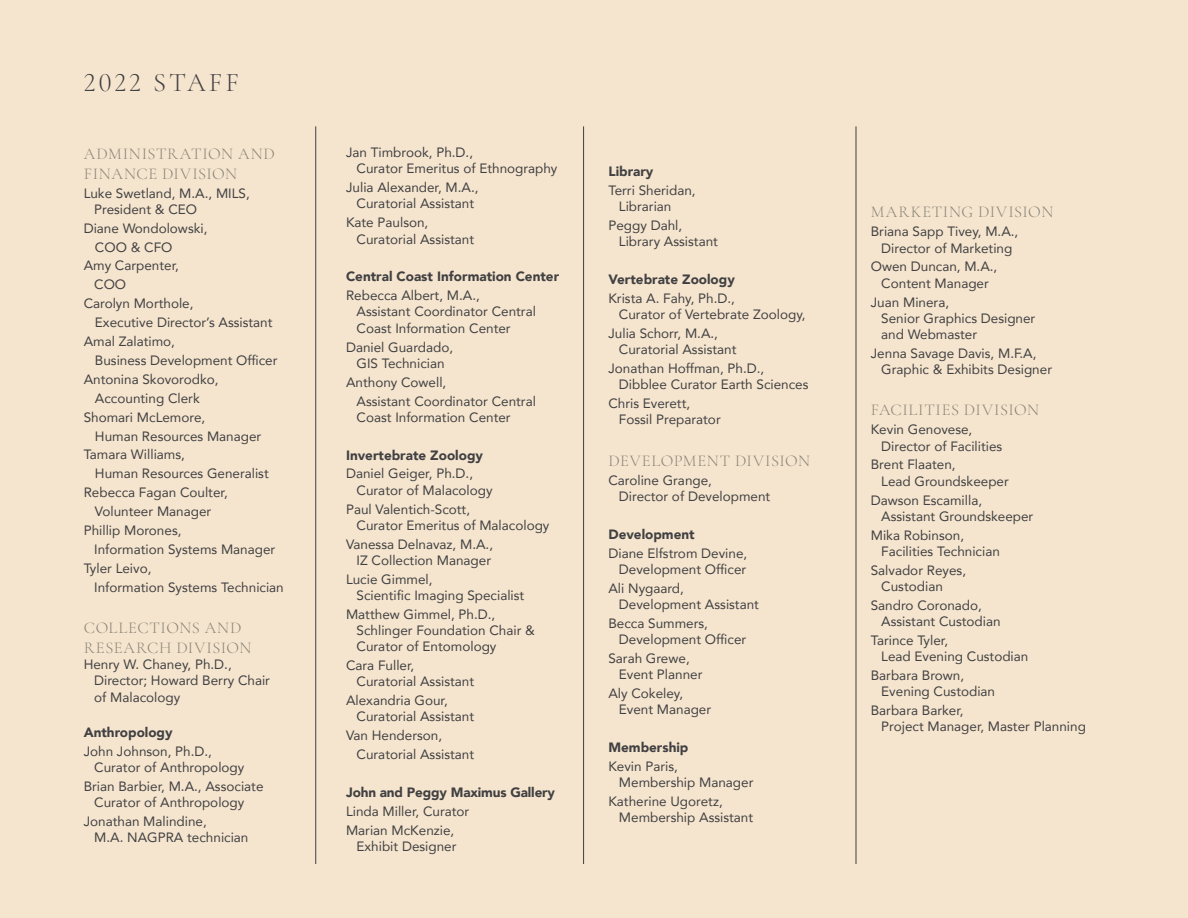
<style>
.page{position:relative;width:1188px;height:918px;background:#f5e5ce}
.page>*{position:absolute;margin:0;border:0;box-sizing:border-box;transform-origin:0 0}
.t1{font:300 26.85px "Cormorant Garamond";letter-spacing:.1em;color:#414042}
.t2{font:300 16.5px/19.8px "Cormorant Garamond";letter-spacing:.035em;color:#898176}
.t3{font:13.5px/16.2px "Avenir";color:#414042}
.t4{font:900 13.5px "Avenir";color:#414042}
</style>
<div class="page">
<hr style="left:315px;top:126px;width:1px;height:738px;background:#414042">
<hr style="left:583px;top:126px;width:1px;height:738px;background:#414042">
<hr style="left:856px;top:126px;width:1px;height:738px;background:#414042">
<h1 class="t1" style="left:84px;top:66px;width:157px">2022 STAFF</h1>
<p class="t2" style="left:84px;top:144px;width:193px">ADMINISTRATION AND<br>FINANCE DIVISION</p>
<p class="t3" style="left:94px;top:184px;width:157px;text-indent:-11px">Luke Swetland, M.A., MILS,<br>President &amp; CEO</p>
<p class="t3" style="left:84px;top:220px;width:125px">Diane Wondolowski,</p>
<p class="t3" style="left:95px;top:238px;width:79px">COO &amp; CFO</p>
<p class="t3" style="left:84px;top:257px;width:97px">Amy Carpenter,</p>
<p class="t3" style="left:94px;top:276px;width:34px">COO</p>
<p class="t3" style="left:84px;top:295px;width:111px">Carolyn Morthole,</p>
<p class="t3" style="left:95px;top:314px;width:179px">Executive Director’s Assistant</p>
<p class="t3" style="left:84px;top:333px;width:93px">Amal Zalatimo,</p>
<p class="t3" style="left:95px;top:352px;width:184px">Business Development Officer</p>
<p class="t3" style="left:84px;top:371px;width:136px">Antonina Skovorodko,</p>
<p class="t3" style="left:95px;top:390px;width:106px">Accounting Clerk</p>
<p class="t3" style="left:84px;top:409px;width:123px">Shomari McLemore,</p>
<p class="t3" style="left:95px;top:427px;width:168px">Human Resources Manager</p>
<p class="t3" style="left:84px;top:446px;width:103px">Tamara Williams,</p>
<p class="t3" style="left:95px;top:465px;width:175px">Human Resources Generalist</p>
<p class="t3" style="left:84px;top:484px;width:146px">Rebecca Fagan Coulter,</p>
<p class="t3" style="left:95px;top:503px;width:118px">Volunteer Manager</p>
<p class="t3" style="left:84px;top:522px;width:99px">Phillip Morones,</p>
<p class="t3" style="left:94px;top:541px;width:183px">Information Systems Manager</p>
<p class="t3" style="left:84px;top:560px;width:69px">Tyler Leivo,</p>
<p class="t3" style="left:94px;top:579px;width:191px">Information Systems Technician</p>
<p class="t2" style="left:84px;top:618px;width:169px">COLLECTIONS AND<br>RESEARCH DIVISION</p>
<p class="t3" style="left:94px;top:656px;width:177px;text-indent:-11px">Henry W. Chaney, Ph.D.,<br>Director; Howard Berry Chair of Malacology</p>
<p class="t4" style="left:84px;top:720px;width:90px">Anthropology</p>
<p class="t3" style="left:94px;top:742px;width:152px;text-indent:-11px">John Johnson, Ph.D.,<br>Curator of Anthropology</p>
<p class="t3" style="left:94px;top:778px;width:171px;text-indent:-11px">Brian Barbier, M.A., Associate<br>Curator of Anthropology</p>
<p class="t3" style="left:94px;top:813px;width:156px;text-indent:-11px">Jonathan Malindine,<br>M.A. NAGPRA technician</p>
<p class="t3" style="left:357px;top:144px;width:202px;text-indent:-11px">Jan Timbrook, Ph.D.,<br>Curator Emeritus of Ethnography</p>
<p class="t3" style="left:346px;top:179px;width:134px;text-align:center">Julia Alexander, M.A.,<br>Curatorial Assistant</p>
<p class="t3" style="left:357px;top:214px;width:119px;text-indent:-11px">Kate Paulson,<br>Curatorial Assistant</p>
<p class="t4" style="left:346px;top:265px;width:215px">Central Coast Information Center</p>
<p class="t3" style="left:357px;top:287px;width:181px;text-indent:-11px">Rebecca Albert, M.A.,<br>Assistant Coordinator Central<br>Coast Information Center</p>
<p class="t3" style="left:346px;top:338px;width:109px;text-align:center">Daniel Guardado,<br>GIS Technician</p>
<p class="t3" style="left:357px;top:372px;width:181px;line-height:18.9px;text-indent:-11px">Anthony Cowell,<br>Assistant Coordinator Central</p>
<p class="t3" style="left:357px;top:409px;width:156px">Coast Information Center</p>
<p class="t4" style="left:346px;top:443px;width:138px">Invertebrate Zoology</p>
<p class="t3" style="left:357px;top:465px;width:138px;text-indent:-11px">Daniel Geiger, Ph.D.,<br>Curator of Malacology</p>
<p class="t3" style="left:357px;top:500px;width:194px;text-indent:-11px">Paul Valentich-Scott,<br>Curator Emeritus of Malacology</p>
<p class="t3" style="left:346px;top:535px;width:149px;text-align:right">Vanessa Delnavaz, M.A.,<br>IZ Collection Manager</p>
<p class="t3" style="left:357px;top:571px;width:169px;text-indent:-11px">Lucie Gimmel,<br>Scientific Imaging Specialist</p>
<p class="t3" style="left:357px;top:606px;width:180px;text-indent:-11px">Matthew Gimmel, Ph.D.,<br>Schlinger Foundation Chair &amp;<br>Curator of Entomology</p>
<p class="t3" style="left:357px;top:657px;width:119px;text-indent:-11px">Cara Fuller,<br>Curatorial Assistant</p>
<p class="t3" style="left:357px;top:692px;width:119px;text-indent:-11px">Alexandria Gour,<br>Curatorial Assistant</p>
<p class="t3" style="left:357px;top:726px;width:119px;line-height:18.9px;text-indent:-11px">Van Henderson,<br>Curatorial Assistant</p>
<p class="t4" style="left:346px;top:781px;width:211px">John and Peggy Maximus Gallery</p>
<p class="t3" style="left:346px;top:801px;width:125px;line-height:18.9px">Linda Miller, Curator<br>Marian McKenzie,</p>
<p class="t3" style="left:357px;top:838px;width:102px">Exhibit Designer</p>
<p class="t4" style="left:608px;top:160px;width:47px">Library</p>
<p class="t3" style="left:619px;top:182px;width:78px;text-indent:-11px">Terri Sheridan,<br>Librarian</p>
<p class="t3" style="left:619px;top:217px;width:101px;text-indent:-11px">Peggy Dahl,<br>Library Assistant</p>
<p class="t4" style="left:608px;top:268px;width:128px">Vertebrate Zoology</p>
<p class="t3" style="left:619px;top:290px;width:188px;text-indent:-11px">Krista A. Fahy, Ph.D.,<br>Curator of Vertebrate Zoology,</p>
<p class="t3" style="left:619px;top:325px;width:119px;text-indent:-11px">Julia Schorr, M.A.,<br>Curatorial Assistant</p>
<p class="t3" style="left:619px;top:360px;width:191px;text-indent:-11px">Jonathan Hoffman, Ph.D.,<br>Dibblee Curator Earth Sciences</p>
<p class="t3" style="left:619px;top:395px;width:103px;text-indent:-11px">Chris Everett,<br>Fossil Preparator</p>
<p class="t2" style="left:609px;top:451px;width:203px">DEVELOPMENT DIVISION</p>
<p class="t3" style="left:619px;top:472px;width:153px;text-indent:-11px">Caroline Grange,<br>Director of Development</p>
<p class="t4" style="left:608px;top:522px;width:88px">Development</p>
<p class="t3" style="left:608px;top:544px;width:140px;text-align:right">Diane Elfstrom Devine,<br>Development Officer</p>
<p class="t3" style="left:619px;top:580px;width:142px;text-indent:-11px">Ali Nygaard,<br>Development Assistant</p>
<p class="t3" style="left:619px;top:615px;width:129px;text-indent:-11px">Becca Summers,<br>Development Officer</p>
<p class="t3" style="left:619px;top:650px;width:85px;text-indent:-11px">Sarah Grewe,<br>Event Planner</p>
<p class="t3" style="left:619px;top:685px;width:94px;text-indent:-11px">Aly Cokeley,<br>Event Manager</p>
<p class="t4" style="left:608px;top:736px;width:82px">Membership</p>
<p class="t3" style="left:619px;top:758px;width:136px;text-indent:-11px">Kevin Paris,<br>Membership Manager</p>
<p class="t3" style="left:619px;top:793px;width:136px;text-indent:-11px">Katherine Ugoretz,<br>Membership Assistant</p>
<p class="t2" style="left:871px;top:202px;width:184px">MARKETING DIVISION</p>
<p class="t3" style="left:871px;top:223px;width:149px;text-align:center">Briana Sapp Tivey, M.A.,<br>Director of Marketing</p>
<p class="t3" style="left:871px;top:258px;width:128px;text-align:center">Owen Duncan, M.A.,<br>Content Manager</p>
<p class="t3" style="left:881px;top:293px;width:156px;text-indent:-11px">Juan Minera,<br>Senior Graphics Designer and Webmaster</p>
<p class="t3" style="left:881px;top:345px;width:172px;text-indent:-11px">Jenna Savage Davis, M.F.A,<br>Graphic &amp; Exhibits Designer</p>
<p class="t2" style="left:871px;top:400px;width:170px">FACILITIES DIVISION</p>
<p class="t3" style="left:881px;top:421px;width:123px;text-indent:-11px">Kevin Genovese,<br>Director of Facilities</p>
<p class="t3" style="left:881px;top:456px;width:129px;text-indent:-11px">Brent Flaaten,<br>Lead Groundskeeper</p>
<p class="t3" style="left:881px;top:491px;width:154px;text-indent:-11px">Dawson Escamilla,<br>Assistant Groundskeeper</p>
<p class="t3" style="left:881px;top:526px;width:120px;text-indent:-11px">Mika Robinson,<br>Facilities Technician</p>
<p class="t3" style="left:881px;top:562px;width:86px;text-indent:-11px">Salvador Reyes,<br>Custodian</p>
<p class="t3" style="left:881px;top:597px;width:121px;text-indent:-11px">Sandro Coronado,<br>Assistant Custodian</p>
<p class="t3" style="left:881px;top:632px;width:149px;text-indent:-11px">Tarince Tyler,<br>Lead Evening Custodian</p>
<p class="t3" style="left:881px;top:667px;width:115px;text-indent:-11px">Barbara Brown,<br>Evening Custodian</p>
<p class="t3" style="left:881px;top:702px;width:206px;text-indent:-11px">Barbara Barker,<br>Project Manager, Master Planning</p>
</div>
